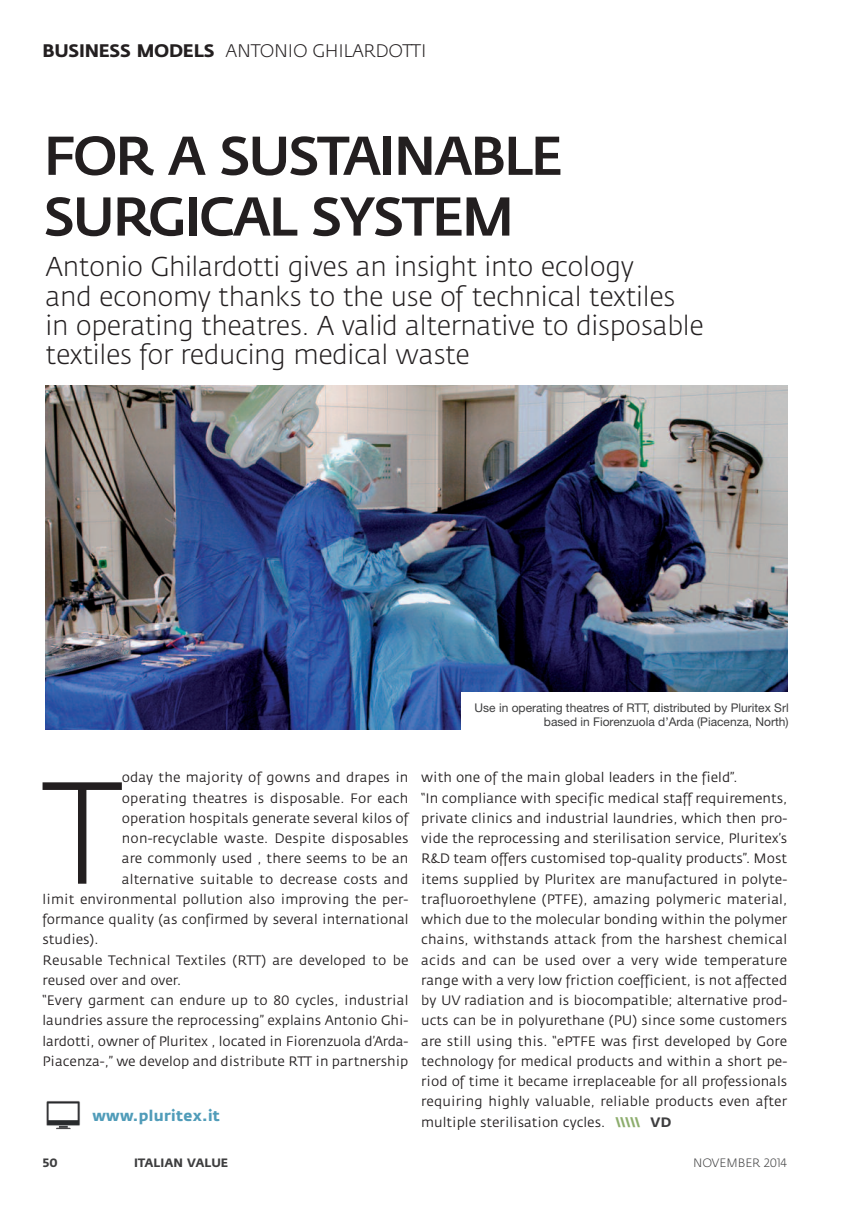
<style>
.page{position:relative;width:851px;height:1212px;background:#fff}
.page>*{position:absolute;margin:0;border:0;box-sizing:border-box;transform-origin:0 0}
.t1{font:300 143.4px "Fedra Sans";color:#231f20}
.t2{font:500 54px/60.8px "Fedra Sans";letter-spacing:-.05em;color:#231f20}
.t3{font:300 27px/29.2px "Fedra Sans";letter-spacing:-.015em;color:#231f20}
.t4{font:300 18px "Fedra Sans";letter-spacing:-.015em;color:#231f20}
.t5{font:700 15px "Fedra Sans";letter-spacing:.025em;color:#509cb9}
.t6{font:13.5px/20.2px "Fedra Sans";color:#231f20}
.t7{font:12px/14.4px "Helvetica Neue LT Std";color:#3e3e3f;text-align:right}
.t8{font:700 12px "Fedra Sans";color:#3e3e3f}
.t9{font:300 12px "Fedra Sans";color:#3e3e3f}
.s1{font-weight:700}
.s2{font-family:"Helvetica Neue LT Std";font-weight:900;font-stretch:condensed;color:#8dad6d}
.s3{font-weight:700;color:#3e3e3f}
</style>
<div class="page">
<img style="left:45px;top:386px;width:742px;height:344px">
<img style="left:46px;top:1101px;width:34px;height:29px">
<div style="left:460px;top:692px;width:349px;height:65px;background:#fff"></div>
<h3 class="t4" style="left:43px;top:43px;width:385px"><span class="s1">BUSINESS MODELS</span> ANTONIO GHILARDOTTI</h3>
<h2 class="t2" style="left:43px;top:130px;width:521px">FOR A SUSTAINABLE<br>SURGICAL SYSTEM</h2>
<h3 class="t3" style="left:46px;top:254px;width:659px">Antonio Ghilardotti gives an insight into ecology<br>and economy thanks to the use of technical textiles in operating theatres. A valid alternative to disposable textiles for reducing medical waste</h3>
<p class="t7" style="left:474px;top:701px;width:315px">Use in operating theatres of RTT, distributed by Pluritex Srl based in Fiorenzuola d’Arda (Piacenza, North)</p>
<p class="t6" style="left:122px;top:769px;width:288px">oday the majority of gowns and drapes in</p>
<p class="t6" style="left:122px;top:789px;width:288px">operating theatres is disposable. For each</p>
<p class="t6" style="left:122px;top:809px;width:288px">operation hospitals generate several kilos of</p>
<p class="t6" style="left:122px;top:829px;width:288px">non-recyclable waste. Despite disposables</p>
<p class="t6" style="left:122px;top:850px;width:288px">are commonly used , there seems to be an</p>
<p class="t6" style="left:122px;top:870px;width:288px">alternative suitable to decrease costs and</p>
<p class="t6" style="left:43px;top:890px;width:367px">limit environmental pollution also improving the per-</p>
<p class="t6" style="left:43px;top:910px;width:367px">formance quality (as confirmed by several international</p>
<p class="t6" style="left:43px;top:931px;width:57px">studies).</p>
<p class="t6" style="left:43px;top:951px;width:367px">Reusable Technical Textiles (RTT) are developed to be</p>
<p class="t6" style="left:43px;top:971px;width:140px">reused over and over.</p>
<p class="t6" style="left:43px;top:991px;width:367px">“Every garment can endure up to 80 cycles, industrial</p>
<p class="t6" style="left:43px;top:1012px;width:367px">laundries assure the reprocessing” explains Antonio Ghi-</p>
<p class="t6" style="left:43px;top:1032px;width:367px">lardotti, owner of Pluritex , located in Fiorenzuola d’Arda-</p>
<p class="t6" style="left:43px;top:1052px;width:367px">Piacenza-,” we develop and distribute RTT in partnership</p>
<h1 class="t1" style="left:43px;top:776px;width:81px">T</h1>
<p class="t5" style="left:92px;top:1109px;width:129px">www.pluritex.it</p>
<p class="t8" style="left:43px;top:1158px;width:17px">50</p>
<p class="t8" style="left:134px;top:1158px;width:96px">ITALIAN VALUE</p>
<p class="t6" style="left:421px;top:769px;width:367px">with one of the main global leaders in the field”.<br>“In compliance with specific medical staff requirements, private clinics and industrial laundries, which then pro&shy;vide the reprocessing and sterilisation service, Pluritex’s R&amp;D team offers customised top-quality products”. Most items supplied by Pluritex are manufactured in polyte&shy;trafluoroethylene (PTFE), amazing polymeric material, which due to the molecular bonding within the polymer chains, withstands attack from the harshest chemical acids and can be used over a very wide temperature range with a very low friction coefficient, is not affected by UV radiation and is biocompatible; alternative prod&shy;ucts can be in polyurethane (PU) since some customers are still using this. “ePTFE was first developed by Gore technology for medical products and within a short pe&shy;riod of time it became irreplaceable for all professionals requiring highly valuable, reliable products even after multiple sterilisation cycles. <span class="s2">\\\\\</span> <span class="s3">VD</span></p>
<p class="t9" style="left:693px;top:1158px;width:96px">NOVEMBER 2014</p>
</div>
